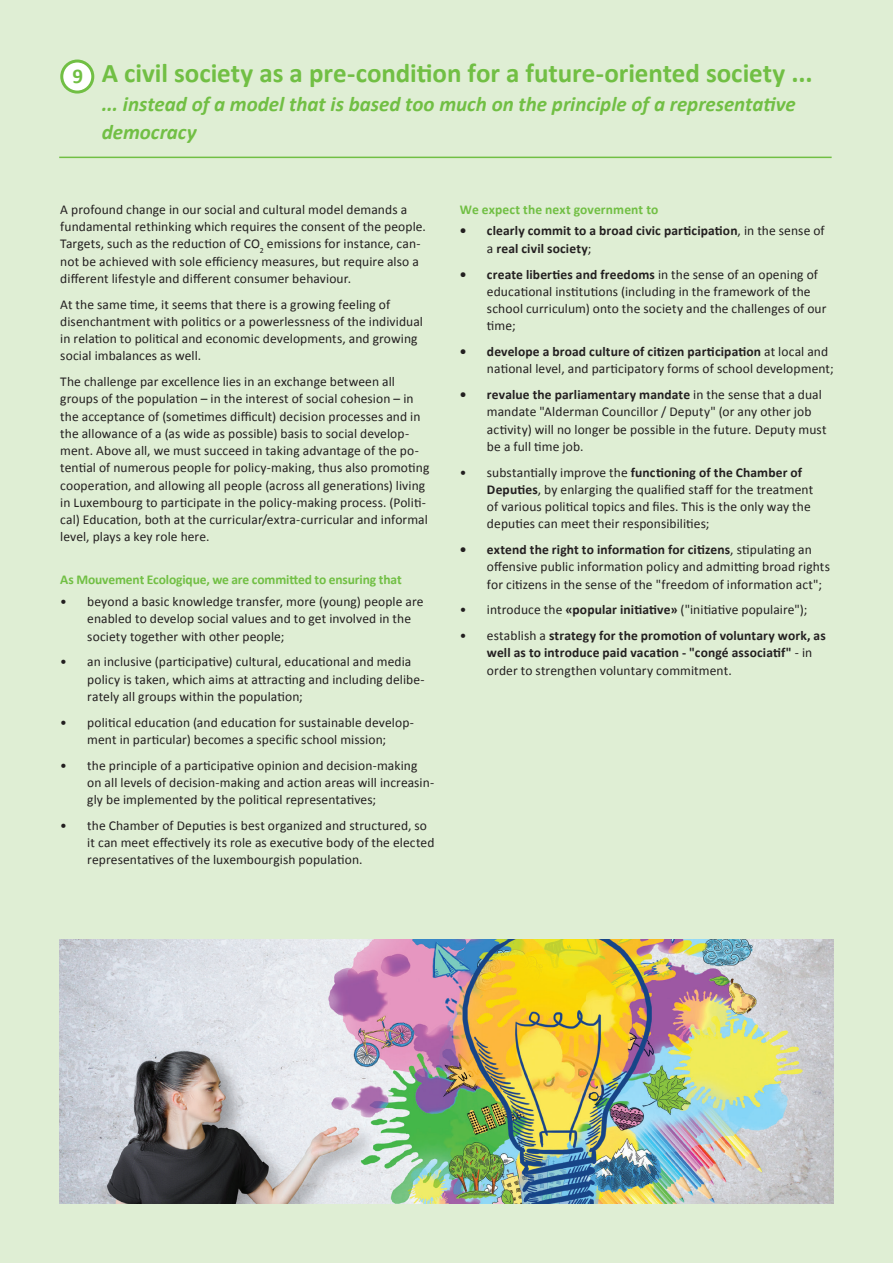
<style>
.page{position:relative;width:893px;height:1263px;background:#dfeed4}
.page>*{position:absolute;margin:0;border:0;box-sizing:border-box;transform-origin:0 0}
.t1{font:700 27px "Calibri";color:#71bf44}
.t2{font:italic 700 21px/28.5px "Calibri";color:#71bf44}
.t3{font:700 21px "Calibri";color:#71bf44}
.t4{font:13.5px/17.2px "Calibri";letter-spacing:.005em;color:#231f20}
.t5{font:700 13.5px/17.2px "Calibri";letter-spacing:.01em;color:#231f20}
.t6{font:700 13.5px "Calibri";letter-spacing:-.01em;color:#71bf44}
.t7{font:700 13.5px "Calibri";letter-spacing:.01em;color:#71bf44}
.s1{font-weight:400}
.s2{font-weight:700}
</style>
<div class="page">
<hr style="left:59px;top:157px;width:773px;height:1px;background:#71bf44">
<div style="left:62px;top:61px;width:31px;height:31px;background:#fff;border-radius:50%"></div>
<div style="left:60px;top:60px;width:34px;height:34px;border:3px solid #71bf44;border-radius:50%"></div>
<img style="left:60px;top:940px;width:773px;height:263px">
<h2 class="t3" style="left:72px;top:63px;width:12px">9</h2>
<h1 class="t1" style="left:102px;top:56px;width:712px">A civil society as a pre-condition for a future-oriented society ...</h1>
<h2 class="t2" style="left:102px;top:90px;width:696px">... instead of a model that is based too much on the principle of a representative democracy</h2>
<p class="t4" style="left:60px;top:201px;width:367px">A profound change in our social and cultural model demands a fundamental rethinking which requires the consent of the people.<br>Targets, such as the reduction of CO<sub>2</sub> emissions for instance, can&shy;not be achieved with sole efficiency measures, but require also a different lifestyle and different consumer behaviour.</p>
<p class="t4" style="left:60px;top:296px;width:364px">At the same time, it seems that there is a growing feeling of disenchantment with politics or a powerlessness of the individual in relation to political and economic developments, and growing social imbalances as well.</p>
<p class="t4" style="left:60px;top:373px;width:371px">The challenge par excellence lies in an exchange between all groups of the population – in the interest of social cohesion – in the acceptance of (sometimes difficult) decision processes and in the allowance of a (as wide as possible) basis to social develop&shy;ment. Above all, we must succeed in taking advantage of the po&shy;tential of numerous people for policy-making, thus also promoting cooperation, and allowing all people (across all generations) living in Luxembourg to participate in the policy-making process. (Politi&shy;cal) Education, both at the curricular/extra-curricular and informal level, plays a key role here.</p>
<p class="t6" style="left:60px;top:571px;width:343px">As Mouvement Ecologique, we are committed to ensuring that</p>
<p class="t4" style="left:87px;top:593px;width:338px;text-indent:-27px">• beyond a basic knowledge transfer, more (young) people are enabled to develop social values and to get involved in the society together with other people;</p>
<p class="t4" style="left:87px;top:653px;width:339px;text-indent:-27px">• an inclusive (participative) cultural, educational and media policy is taken, which aims at attracting and including delibe&shy;rately all groups within the population;</p>
<p class="t4" style="left:60px;top:713px;width:355px;text-align:center">• political education (and education for sustainable develop&shy;ment in particular) becomes a specific school mission;</p>
<p class="t4" style="left:87px;top:756px;width:348px;text-indent:-27px">• the principle of a participative opinion and decision-making on all levels of decision-making and action areas will increasin&shy;gly be implemented by the political representatives;</p>
<p class="t4" style="left:87px;top:817px;width:349px;text-indent:-27px">• the Chamber of Deputies is best organized and structured, so it can meet effectively its role as executive body of the elected representatives of the luxembourgish population.</p>
<p class="t7" style="left:460px;top:201px;width:200px">We expect the next government to</p>
<p class="t5" style="left:487px;top:222px;width:339px;text-indent:-27px">• clearly commit to a broad civic participation<span class="s1">, in the sense of a</span> real civil society<span class="s1">;</span></p>
<p class="t4" style="left:487px;top:265px;width:341px;text-indent:-27px"><span class="s2">• create liberties and freedoms</span> in the sense of an opening of educational institutions (including in the framework of the school curriculum) onto the society and the challenges of our time;</p>
<p class="t4" style="left:487px;top:343px;width:348px;text-indent:-27px"><span class="s2">• develope a broad culture of citizen participation</span> at local and national level, and participatory forms of school development;</p>
<p class="t4" style="left:487px;top:386px;width:341px;text-indent:-27px"><span class="s2">• revalue the parliamentary mandate</span> in the sense that a dual mandate "Alderman Councillor / Deputy" (or any other job activity) will no longer be possible in the future. Deputy must be a full time job.</p>
<p class="t4" style="left:487px;top:463px;width:328px;text-indent:-27px">• substantially improve the <span class="s2">functioning of the Chamber of Deputies</span>, by enlarging the qualified staff for the treatment of various political topics and files. This is the only way the deputies can meet their responsibilities;</p>
<p class="t4" style="left:487px;top:541px;width:344px;text-indent:-27px"><span class="s2">• extend the right to information for citizens</span>, stipulating an offensive public information policy and admitting broad rights for citizens in the sense of the "freedom of information act";</p>
<p class="t4" style="left:460px;top:601px;width:349px">• introduce the <span class="s2">«popular initiative»</span> ("initiative populaire");</p>
<p class="t5" style="left:487px;top:627px;width:340px;text-indent:-27px"><span class="s1">• establish a</span> strategy for the promotion of voluntary work, as well as to introduce paid vacation - "congé associatif" <span class="s1">- in order to strengthen voluntary commitment.</span></p>
</div>
